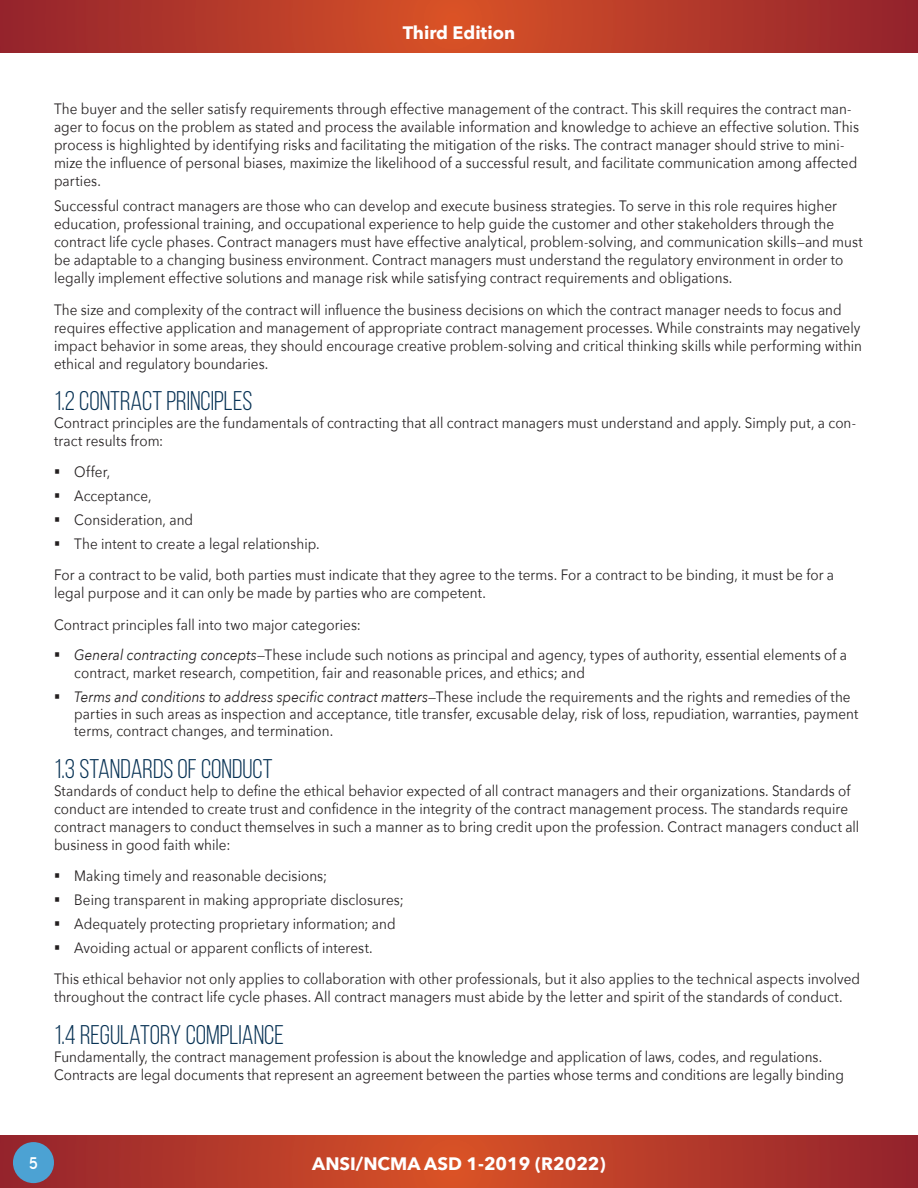
<style>
.page{position:relative;width:918px;height:1188px;background:#fff}
.page>*{position:absolute;margin:0;border:0;box-sizing:border-box;transform-origin:0 0}
.Sub_02{font:27px "Bebas Neue";color:#093355}
.t1{font:700 18px "Avenir Next";color:#fff}
.Text{font:15px/18px "Avenir Next";letter-spacing:.005em;color:#231f20;scale:.9 1}
.t2{font:15px "LEMONMILK";color:#fff;scale:.9 1}
.s1{font-style:italic}
</style>
<div class="page">
<svg style="left:0;top:0;width:918px;height:53px;background:#b53a2a"></svg>
<svg style="left:0;top:1135px;width:918px;height:53px;background:#b53a2a"></svg>
<div style="left:13px;top:1142px;width:41px;height:41px;background:#4ca2d3;border-radius:50%"></div>
<p class="t1" style="left:403px;top:17px;width:114px">Third Edition</p>
<p class="Text" style="left:54px;top:100px;width:896px">The buyer and the seller satisfy requirements through effective management of the contract. This skill requires the contract man&shy;ager to focus on the problem as stated and process the available information and knowledge to achieve an effective solution. This process is highlighted by identifying risks and facilitating the mitigation of the risks. The contract manager should strive to mini&shy;mize the influence of personal biases, maximize the likelihood of a successful result, and facilitate communication among affected parties.</p>
<p class="Text" style="left:54px;top:196px;width:900px">Successful contract managers are those who can develop and execute business strategies. To serve in this role requires higher education, professional training, and occupational experience to help guide the customer and other stakeholders through the contract life cycle phases. Contract managers must have effective analytical, problem-solving, and communication skills—and must be adaptable to a changing business environment. Contract managers must understand the regulatory environment in order to legally implement effective solutions and manage risk while satisfying contract requirements and obligations.</p>
<p class="Text" style="left:54px;top:300px;width:899px">The size and complexity of the contract will influence the business decisions on which the contract manager needs to focus and requires effective application and management of appropriate contract management processes. While constraints may negatively impact behavior in some areas, they should encourage creative problem-solving and critical thinking skills while performing within ethical and regulatory boundaries.</p>
<p class="Sub_02" style="left:54px;top:386px;width:200px">1.2 CONTRACT PRINCIPLES</p>
<p class="Text" style="left:54px;top:413px;width:893px">Contract principles are the fundamentals of contracting that all contract managers must understand and apply. Simply put, a con&shy;tract results from:</p>
<p class="Text" style="left:54px;top:462px;width:64px">▪ Offer,</p>
<p class="Text" style="left:54px;top:486px;width:110px">▪ Acceptance,</p>
<p class="Text" style="left:54px;top:510px;width:156px">▪ Consideration, and</p>
<p class="Text" style="left:54px;top:534px;width:297px">▪ The intent to create a legal relationship.</p>
<p class="Text" style="left:54px;top:565px;width:868px">For a contract to be valid, both parties must indicate that they agree to the terms. For a contract to be binding, it must be for a legal purpose and it can only be made by parties who are competent.</p>
<p class="Text" style="left:54px;top:615px;width:343px">Contract principles fall into two major categories:</p>
<p class="Text" style="left:74px;top:646px;width:860px;line-height:17.2px;text-indent:-20px">▪ <span class="s1">General contracting concepts</span>—These include such notions as principal and agency, types of authority, essential elements of a contract, market research, competition, fair and reasonable prices, and ethics; and</p>
<p class="Text" style="left:74px;top:687px;width:873px;line-height:17.2px;text-indent:-20px">▪ <span class="s1">Terms and conditions to address specific contract matters</span>—These include the requirements and the rights and remedies of the parties in such areas as inspection and acceptance, title transfer, excusable delay, risk of loss, repudiation, warranties, payment terms, contract changes, and termination.</p>
<p class="Sub_02" style="left:54px;top:754px;width:220px">1.3 STANDARDS OF CONDUCT</p>
<p class="Text" style="left:54px;top:781px;width:896px">Standards of conduct help to define the ethical behavior expected of all contract managers and their organizations. Standards of conduct are intended to create trust and confidence in the integrity of the contract management process. The standards require contract managers to conduct themselves in such a manner as to bring credit upon the profession. Contract managers conduct all business in good faith while:</p>
<p class="Text" style="left:54px;top:866px;width:305px">▪ Making timely and reasonable decisions;</p>
<p class="Text" style="left:54px;top:890px;width:390px">▪ Being transparent in making appropriate disclosures;</p>
<p class="Text" style="left:54px;top:914px;width:381px">▪ Adequately protecting proprietary information; and</p>
<p class="Text" style="left:54px;top:938px;width:356px">▪ Avoiding actual or apparent conflicts of interest.</p>
<p class="Text" style="left:54px;top:970px;width:897px">This ethical behavior not only applies to collaboration with other professionals, but it also applies to the technical aspects involved throughout the contract life cycle phases. All contract managers must abide by the letter and spirit of the standards of conduct.</p>
<p class="Sub_02" style="left:54px;top:1020px;width:231px">1.4 REGULATORY COMPLIANCE</p>
<p class="Text" style="left:54px;top:1047px;width:879px">Fundamentally, the contract management profession is about the knowledge and application of laws, codes, and regulations.<br>Contracts are legal documents that represent an agreement between the parties whose terms and conditions are legally binding</p>
<p class="t2" style="left:29px;top:1153px;width:11px">5</p>
<p class="t1" style="left:312px;top:1148px;width:295px">ANSI/NCMA ASD 1-2019 (R2022)</p>
</div>
